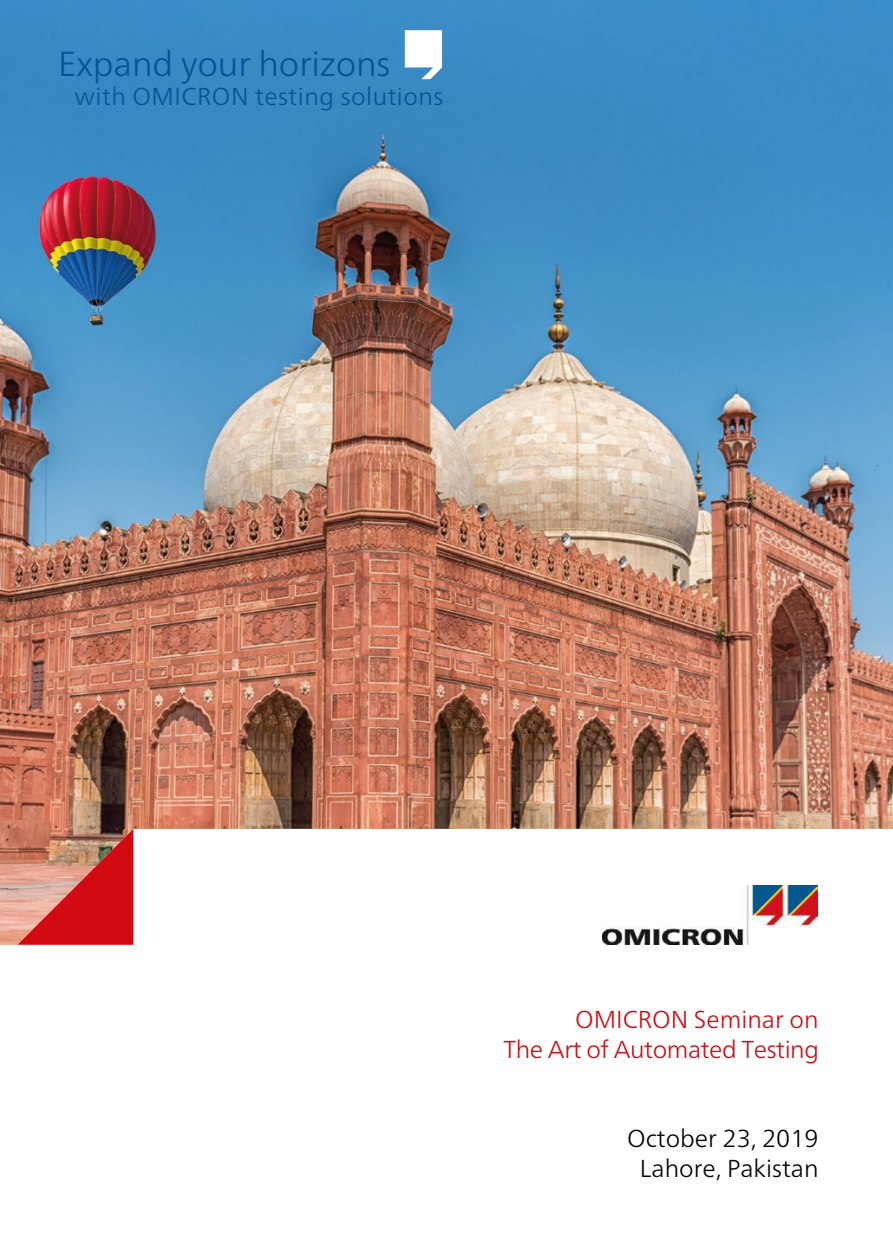
<style>
.page{position:relative;width:893px;height:1252px;background:#fff}
.page>*{position:absolute;margin:0;border:0;box-sizing:border-box;transform-origin:0 0}
.t1{font:300 34.8px "Frutiger Neue LTW1 G";letter-spacing:-.005em;color:#055396}
.t2{font:300 24.6px/29.4px "Frutiger Neue LTW1 G";letter-spacing:-.015em;color:#d20a11;text-align:right}
.t3{font:300 24.6px/29.4px "Frutiger Neue LTW1 G";color:#000;text-align:center}
.t4{font:300 24.6px "Frutiger Neue LTW1 G";letter-spacing:.02em;color:#055396}
</style>
<div class="page">
<img style="left:0;top:0;width:892px;height:829px">
<svg style="left:0;top:829px;width:818px;height:116px"></svg>
<svg style="left:17px;top:829px;width:116px;height:116px;background:#ce5048"></svg>
<img style="left:602px;top:885px;width:215px;height:60px">
<svg style="left:405px;top:30px;width:37px;height:49px"></svg>
<h1 class="t1" style="left:58px;top:48px;width:334px">Expand your horizons</h1>
<p class="t4" style="left:75px;top:86px;width:370px">with OMICRON testing solutions</p>
<p class="t2" style="left:503px;top:1007px;width:317px">OMICRON Seminar on<br>The Art of Automated Testing</p>
<p class="t3" style="left:627px;top:1126px;width:193px">October 23, 2019<br>Lahore, Pakistan</p>
</div>
